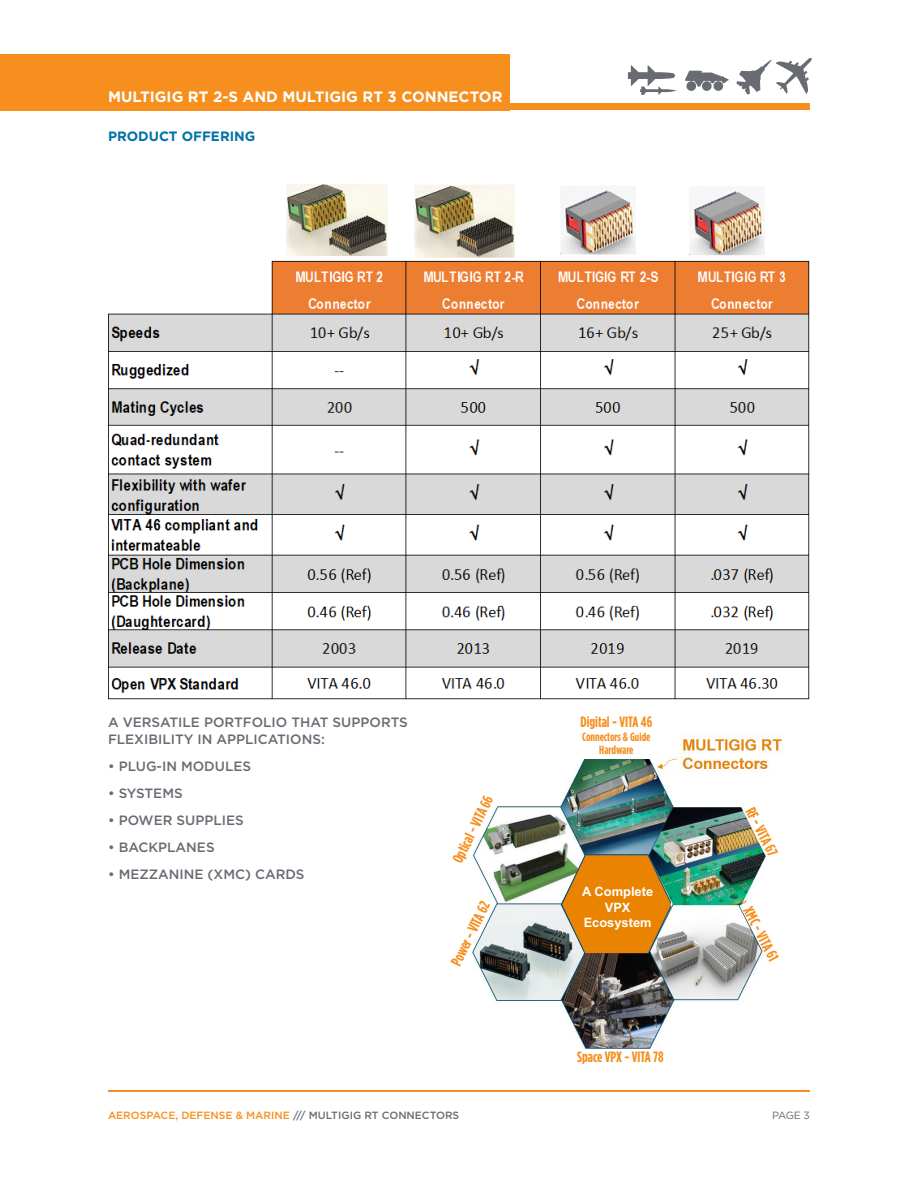
<style>
.page{position:relative;width:918px;height:1188px;background:#fff}
.page>*{position:absolute;margin:0;border:0;box-sizing:border-box;transform-origin:0 0}
.t1{font:700 15px "Gotham Condensed";color:#f68f1e}
.PS_Header_Title{font:700 15px "Gotham";color:#fff}
.ruled_cross{font:500 13.5px/16.2px "Gotham";color:#696b73}
.ruled_cross-2{font:700 13.5px "Gotham";color:#0071a7}
.t2{font:700 12.9px/15.3px "Arial";color:#fff;text-align:center}
.t3{font:700 12px "Gotham Condensed";color:#f68f1e}
.LS_Footer_Info{font:500 10.5px "Gotham";color:#f68f1e}
.PS_Page_Number{font:10.5px "Gotham";color:#696b73}
.s1{color:#696b73}
</style>
<div class="page">
<hr style="left:108px;top:1090px;width:702px;height:1px;background:#f68f1e">
<div style="left:0;top:54px;width:510px;height:56px;background:#f68f1e"></div>
<div style="left:0;top:104px;width:810px;height:6px;background:#f68f1e"></div>
<div style="left:702px;top:81px;width:10px;height:10px;background:#696b73;border-radius:50%"></div>
<div style="left:714px;top:81px;width:9px;height:10px;background:#696b73;border-radius:50%"></div>
<svg style="left:685px;top:71px;width:44px;height:15px"></svg>
<div style="left:686px;top:81px;width:10px;height:10px;background:#696b73;border-radius:50%"></div>
<svg style="left:736px;top:58px;width:76px;height:37px"></svg>
<svg style="left:628px;top:65px;width:48px;height:30px"></svg>
<img style="left:482px;top:735px;width:301px;height:314px">
<svg style="left:471px;top:785px;width:31px;height:90px"></svg>
<svg style="left:472px;top:895px;width:24px;height:78px"></svg>
<div style="left:568px;top:716px;width:97px;height:43px;background:#fff"></div>
<svg style="left:740px;top:900px;width:43px;height:67px"></svg>
<svg style="left:739px;top:796px;width:44px;height:71px"></svg>
<svg style="left:561px;top:854px;width:110px;height:99px;background:#d08923"></svg>
<img style="left:108px;top:184px;width:702px;height:516px">
<p class="PS_Header_Title" style="left:108px;top:87px;width:396px">MULTIGIG RT 2-S AND MULTIGIG RT 3 CONNECTOR</p>
<p class="ruled_cross-2" style="left:108px;top:128px;width:149px">PRODUCT OFFERING</p>
<p class="ruled_cross" style="left:108px;top:714px;width:301px">A VERSATILE PORTFOLIO THAT SUPPORTS<br>FLEXIBILITY IN APPLICATIONS:</p>
<p class="ruled_cross" style="left:108px;top:758px;width:145px">• PLUG-IN MODULES</p>
<p class="ruled_cross" style="left:108px;top:785px;width:76px">• SYSTEMS</p>
<p class="ruled_cross" style="left:108px;top:812px;width:137px">• POWER SUPPLIES</p>
<p class="ruled_cross" style="left:108px;top:839px;width:108px">• BACKPLANES</p>
<p class="ruled_cross" style="left:108px;top:866px;width:198px">• MEZZANINE (XMC) CARDS</p>
<p class="t1" style="left:449px;top:858px;width:75px;rotate:-64deg">Optical - VITA 66</p>
<p class="t1" style="left:447px;top:961px;width:71px;rotate:-64deg">Power - VITA 62</p>
<p class="t1" style="left:580px;top:713px;width:73px">Digital - VITA 46</p>
<p class="t3" style="left:582px;top:730px;width:70px">Connectors &amp; Guide</p>
<p class="t3" style="left:599px;top:743px;width:36px">Hardware</p>
<p class="t2" style="left:587px;top:883px;width:73px">A Complete<br>VPX<br>Ecosystem</p>
<p class="t2" style="left:582px;top:884px;width:73px">A Complete<br>VPX<br>Ecosystem</p>
<p class="t1" style="left:577px;top:1048px;width:88px">Space VPX - VITA 78</p>
<p class="t1" style="left:757px;top:804px;width:54px;rotate:62deg">RF - VITA 67</p>
<p class="t1" style="left:755px;top:904px;width:60px;rotate:62deg">XMC - VITA 61</p>
<p class="LS_Footer_Info" style="left:108px;top:1108px;width:353px">AEROSPACE, DEFENSE &amp; MARINE <span class="s1">/// MULTIGIG RT CONNECTORS</span></p>
<p class="PS_Page_Number" style="left:772px;top:1108px;width:39px">PAGE 3</p>
</div>
